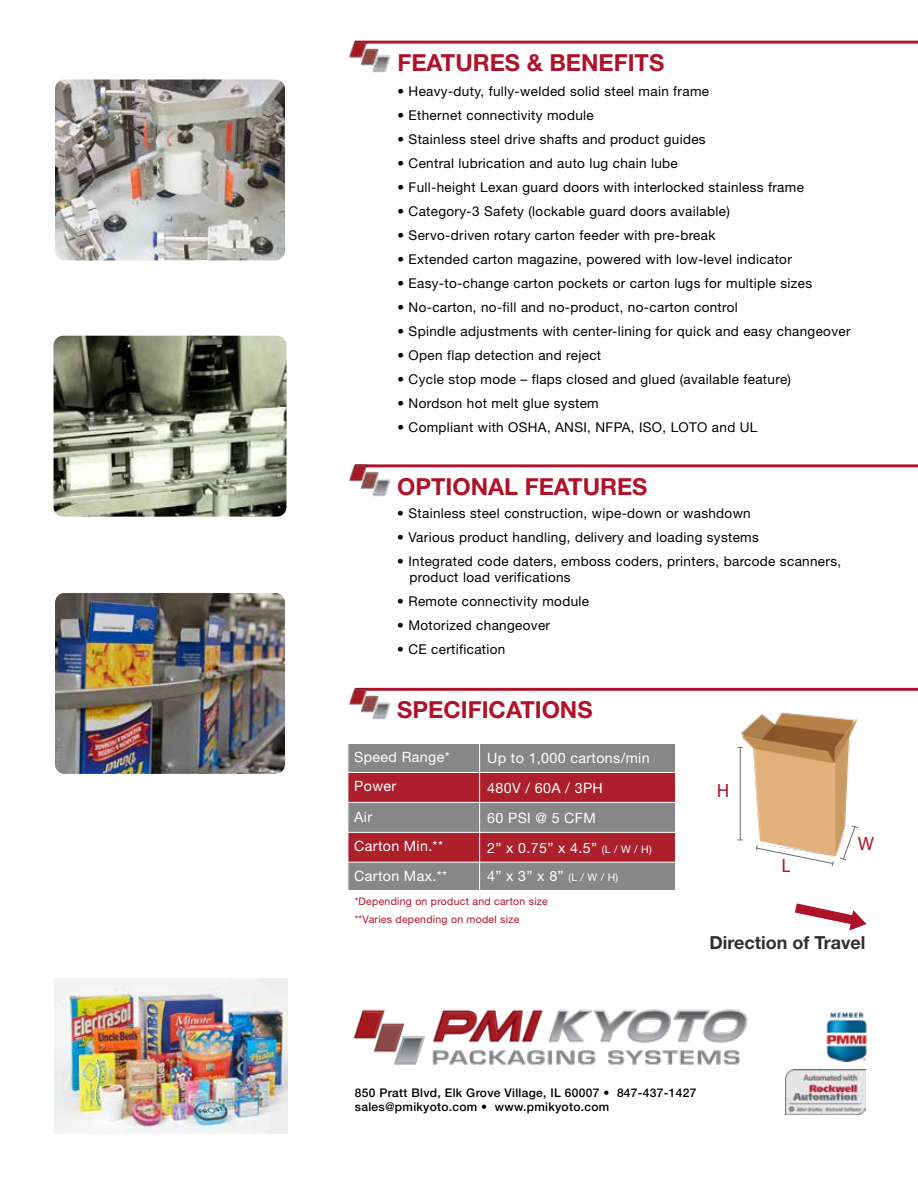
<style>
.page{position:relative;width:918px;height:1188px;background:#fff}
.page>*{position:absolute;margin:0;border:0;box-sizing:border-box;transform-origin:0 0}
.t1{font:700 23.55px "Helvetica Neue LT Std";color:#ae132a}
.t2{font:19.35px "Myriad Pro";color:#ae132a}
.t3{font:700 18px "Helvetica Neue LT Std";color:#31302f}
.t4{font:14.25px/30px "Helvetica Neue LT Std";letter-spacing:.025em;color:#fff}
.t5{font:13.5px/16.5px "Helvetica Neue LT Std";letter-spacing:.025em;color:#000}
.t6{font:500 12px/14.4px "Helvetica Neue LT Std";letter-spacing:.025em;color:#000}
.t7{font:10.5px/18px "Helvetica Neue LT Std";letter-spacing:.025em;color:#ae132a}
.s1{font-size:10.5px}
</style>
<div class="page">
<hr style="left:355px;top:464px;width:563px;height:3px;background:#ae132a">
<hr style="left:355px;top:688px;width:563px;height:3px;background:#ae132a">
<hr style="left:355px;top:41px;width:563px;height:3px;background:#ae132a">
<img style="left:786px;top:1069px;width:80px;height:45px">
<img style="left:826px;top:1013px;width:41px;height:49px">
<img style="left:353px;top:1009px;width:395px;height:56px">
<img style="left:349px;top:40px;width:43px;height:33px">
<img style="left:349px;top:464px;width:43px;height:33px">
<img style="left:349px;top:687px;width:43px;height:33px">
<img style="left:54px;top:979px;width:233px;height:154px">
<img style="left:737px;top:712px;width:121px;height:129px">
<hr style="left:740px;top:747px;width:1px;height:93px;background:#6e6f71">
<svg style="left:755px;top:825px;width:104px;height:41px"></svg>
<img style="left:55px;top:80px;width:230px;height:180px">
<img style="left:54px;top:336px;width:232px;height:181px">
<img style="left:55px;top:593px;width:230px;height:181px">
<div style="left:348px;top:833px;width:327px;height:29px;background:#ad1f2b"></div>
<div style="left:348px;top:773px;width:328px;height:29px;background:#ad1f2b"></div>
<div style="left:348px;top:862px;width:328px;height:28px;background:#888787"></div>
<div style="left:348px;top:803px;width:328px;height:29px;background:#888787"></div>
<div style="left:348px;top:744px;width:327px;height:28px;background:#888787"></div>
<div style="left:347px;top:743px;width:329px;height:148px;border:1px solid #fff"></div>
<hr style="left:347px;top:772px;width:334px;height:1px;background:#fff">
<hr style="left:348px;top:832px;width:329px;height:1px;background:#fff">
<hr style="left:348px;top:802px;width:334px;height:1px;background:#fff">
<hr style="left:348px;top:862px;width:334px;height:1px;background:#fff">
<hr style="left:479px;top:743px;width:1px;height:147px;background:#fff">
<svg style="left:795px;top:903px;width:72px;height:28px"></svg>
<h1 class="t1" style="left:397px;top:48px;width:268px">FEATURES &amp; BENEFITS</h1>
<p class="t5" style="left:397px;top:82px;width:313px">• Heavy-duty, fully-welded solid steel main frame</p>
<p class="t5" style="left:397px;top:106px;width:198px">• Ethernet connectivity module</p>
<p class="t5" style="left:397px;top:130px;width:310px">• Stainless steel drive shafts and product guides</p>
<p class="t5" style="left:397px;top:154px;width:282px">• Central lubrication and auto lug chain lube</p>
<p class="t5" style="left:397px;top:178px;width:408px">• Full-height Lexan guard doors with interlocked stainless frame</p>
<p class="t5" style="left:397px;top:202px;width:334px">• Category-3 Safety (lockable guard doors available)</p>
<p class="t5" style="left:397px;top:226px;width:320px">• Servo-driven rotary carton feeder with pre-break</p>
<p class="t5" style="left:397px;top:250px;width:396px">• Extended carton magazine, powered with low-level indicator</p>
<p class="t5" style="left:397px;top:274px;width:416px">• Easy-to-change carton pockets or carton lugs for multiple sizes</p>
<p class="t5" style="left:397px;top:298px;width:342px">• No-carton, no-fill and no-product, no-carton control</p>
<p class="t5" style="left:397px;top:322px;width:455px">• Spindle adjustments with center-lining for quick and easy changeover</p>
<p class="t5" style="left:397px;top:346px;width:205px">• Open flap detection and reject</p>
<p class="t5" style="left:397px;top:370px;width:395px">• Cycle stop mode – flaps closed and glued (available feature)</p>
<p class="t5" style="left:397px;top:394px;width:203px">• Nordson hot melt glue system</p>
<p class="t5" style="left:397px;top:418px;width:361px">• Compliant with OSHA, ANSI, NFPA, ISO, LOTO and UL</p>
<h1 class="t1" style="left:397px;top:472px;width:252px">OPTIONAL FEATURES</h1>
<p class="t5" style="left:397px;top:505px;width:355px">• Stainless steel construction, wipe-down or washdown</p>
<p class="t5" style="left:397px;top:529px;width:363px">• Various product handling, delivery and loading systems</p>
<p class="t5" style="left:410px;top:553px;width:433px;text-indent:-12px">• Integrated code daters, emboss coders, printers, barcode scanners, product load verifications</p>
<p class="t5" style="left:397px;top:593px;width:193px">• Remote connectivity module</p>
<p class="t5" style="left:397px;top:617px;width:154px">• Motorized changeover</p>
<p class="t5" style="left:397px;top:641px;width:110px">• CE certification</p>
<h1 class="t1" style="left:397px;top:695px;width:197px">SPECIFICATIONS</h1>
<p class="t4" style="left:354px;top:743px;width:97px;line-height:28.8px">Speed Range*<br>Power</p>
<p class="t4" style="left:354px;top:803px;width:94px;line-height:29.1px">Air<br>Carton Min.**<br>Carton Max.**</p>
<p class="t4" style="left:487px;top:742px;width:166px">Up to 1,000 cartons/min<br>480V / 60A / 3PH<br>60 PSI @ 5 CFM<br>2” x 0.75” x 4.5” <span class="s1">(L / W / H)</span></p>
<p class="t4" style="left:487px;top:861px;width:133px">4” x 3” x 8” <span class="s1">(L / W / H)</span></p>
<p class="t7" style="left:355px;top:892px;width:195px">*Depending on product and carton size **Varies depending on model size</p>
<h2 class="t2" style="left:717px;top:778px;width:14px">H</h2>
<h2 class="t2" style="left:781px;top:853px;width:11px">L</h2>
<h2 class="t2" style="left:858px;top:832px;width:18px">W</h2>
<h3 class="t3" style="left:710px;top:932px;width:157px">Direction of Travel</h3>
<p class="t6" style="left:355px;top:1085px;width:343px">850 Pratt Blvd, Elk Grove Village, IL 60007 • 847-437-1427 sales@pmikyoto.com • www.pmikyoto.com</p>
</div>
